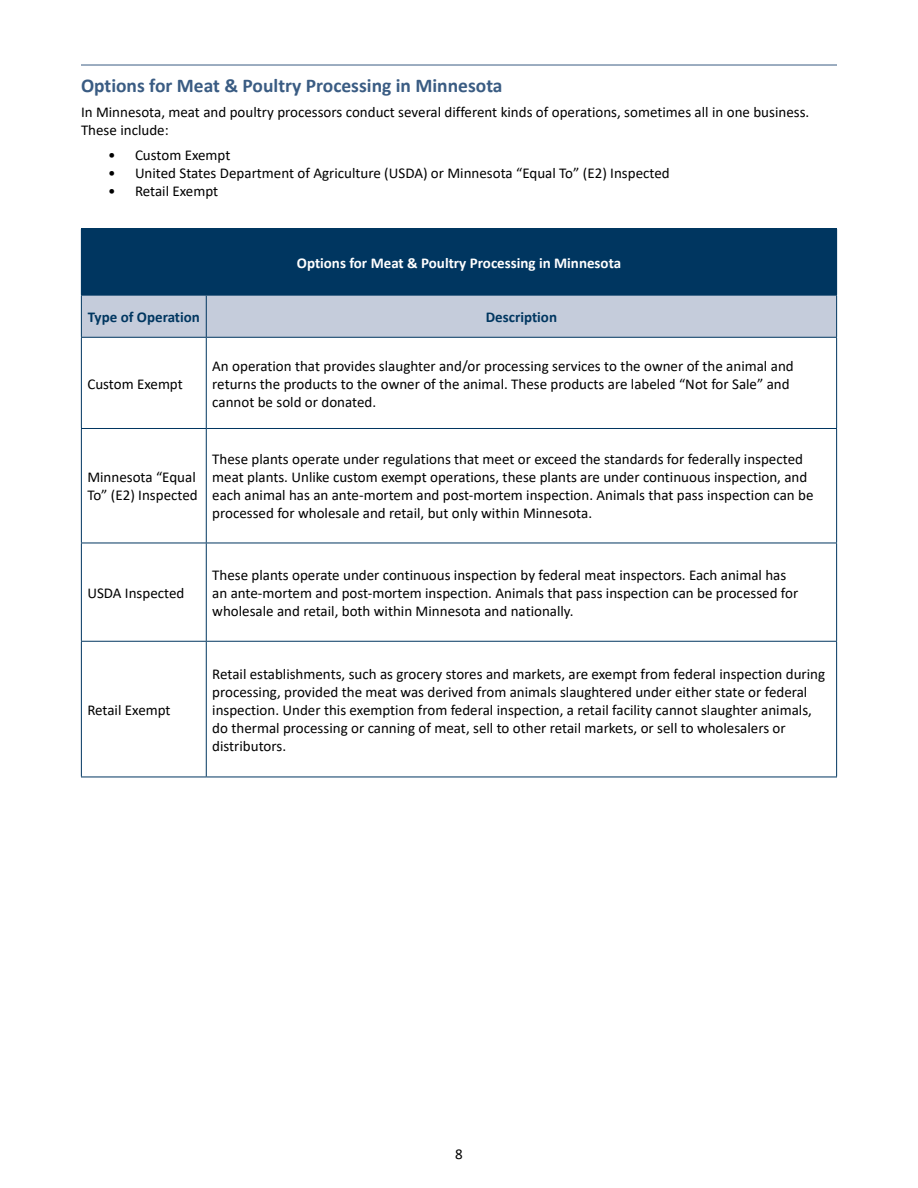
<style>
.page{position:relative;width:918px;height:1188px;background:#fff}
.page>*{position:absolute;margin:0;border:0;box-sizing:border-box;transform-origin:0 0}
.t1{font:700 19.5px "Calibri";color:#3a5c83}
.t2{font:15px/18px "Calibri";color:#000}
.t3{font:700 15px "Calibri";color:#fff}
.t4{font:700 15px "Calibri";color:#003660}
</style>
<div class="page">
<hr style="left:81px;top:65px;width:756px;height:1px;background:#3a5c83">
<div style="left:81px;top:229px;width:756px;height:66px;background:#003660"></div>
<div style="left:82px;top:296px;width:754px;height:41px;background:#c5ccdb"></div>
<hr style="left:81px;top:228px;width:125px;height:1px;background:#003660">
<hr style="left:206px;top:228px;width:631px;height:1px;background:#003660">
<hr style="left:81px;top:295px;width:125px;height:1px;background:#003660">
<hr style="left:81px;top:296px;width:1px;height:41px;background:#003660">
<hr style="left:206px;top:295px;width:631px;height:1px;background:#003660">
<hr style="left:206px;top:296px;width:1px;height:41px;background:#003660">
<hr style="left:836px;top:296px;width:1px;height:41px;background:#003660">
<hr style="left:81px;top:337px;width:125px;height:1px;background:#003660">
<hr style="left:81px;top:338px;width:1px;height:90px;background:#003660">
<hr style="left:206px;top:337px;width:631px;height:1px;background:#003660">
<hr style="left:206px;top:338px;width:1px;height:90px;background:#003660">
<hr style="left:836px;top:338px;width:1px;height:90px;background:#003660">
<hr style="left:81px;top:428px;width:125px;height:1px;background:#003660">
<hr style="left:81px;top:429px;width:1px;height:114px;background:#003660">
<hr style="left:206px;top:428px;width:631px;height:1px;background:#003660">
<hr style="left:206px;top:429px;width:1px;height:114px;background:#003660">
<hr style="left:836px;top:429px;width:1px;height:114px;background:#003660">
<hr style="left:81px;top:543px;width:125px;height:1px;background:#003660">
<hr style="left:81px;top:543px;width:1px;height:98px;background:#003660">
<hr style="left:206px;top:543px;width:631px;height:1px;background:#003660">
<hr style="left:206px;top:543px;width:1px;height:98px;background:#003660">
<hr style="left:836px;top:543px;width:1px;height:98px;background:#003660">
<hr style="left:81px;top:641px;width:125px;height:1px;background:#003660">
<hr style="left:81px;top:642px;width:1px;height:135px;background:#003660">
<hr style="left:206px;top:641px;width:631px;height:1px;background:#003660">
<hr style="left:206px;top:642px;width:1px;height:135px;background:#003660">
<hr style="left:836px;top:642px;width:1px;height:135px;background:#003660">
<hr style="left:81px;top:777px;width:125px;height:1px;background:#003660">
<hr style="left:206px;top:777px;width:631px;height:1px;background:#003660">
<h1 class="t1" style="left:81px;top:72px;width:423px">Options for Meat &amp; Poultry Processing in Minnesota</h1>
<p class="t2" style="left:81px;top:103px;width:730px">In Minnesota, meat and poultry processors conduct several different kinds of operations, sometimes all in one business.<br>These include:</p>
<p class="t2" style="left:108px;top:146px;width:124px">• Custom Exempt</p>
<p class="t2" style="left:108px;top:164px;width:563px">• United States Department of Agriculture (USDA) or Minnesota “Equal To” (E2) Inspected</p>
<p class="t2" style="left:108px;top:182px;width:112px">• Retail Exempt</p>
<p class="t3" style="left:297px;top:252px;width:326px">Options for Meat &amp; Poultry Processing in Minnesota</p>
<p class="t4" style="left:88px;top:306px;width:114px">Type of Operation</p>
<p class="t4" style="left:486px;top:306px;width:73px">Description</p>
<p class="t2" style="left:87px;top:374px;width:97px">Custom Exempt</p>
<p class="t2" style="left:212px;top:356px;width:583px">An operation that provides slaughter and/or processing services to the owner of the animal and returns the products to the owner of the animal. These products are labeled “Not for Sale” and cannot be sold or donated.</p>
<p class="t2" style="left:87px;top:468px;width:112px">Minnesota “Equal<br>To” (E2) Inspected</p>
<p class="t2" style="left:212px;top:450px;width:603px">These plants operate under regulations that meet or exceed the standards for federally inspected meat plants. Unlike custom exempt operations, these plants are under continuous inspection, and each animal has an ante-mortem and post-mortem inspection. Animals that pass inspection can be processed for wholesale and retail, but only within Minnesota.</p>
<p class="t2" style="left:87px;top:583px;width:99px">USDA Inspected</p>
<p class="t2" style="left:212px;top:565px;width:588px">These plants operate under continuous inspection by federal meat inspectors. Each animal has an ante-mortem and post-mortem inspection. Animals that pass inspection can be processed for wholesale and retail, both within Minnesota and nationally.</p>
<p class="t2" style="left:87px;top:700px;width:85px">Retail Exempt</p>
<p class="t2" style="left:212px;top:664px;width:614px">Retail establishments, such as grocery stores and markets, are exempt from federal inspection during processing, provided the meat was derived from animals slaughtered under either state or federal inspection. Under this exemption from federal inspection, a retail facility cannot slaughter animals, do thermal processing or canning of meat, sell to other retail markets, or sell to wholesalers or distributors.</p>
<p class="t2" style="left:455px;top:1144px;width:9px">8</p>
</div>
